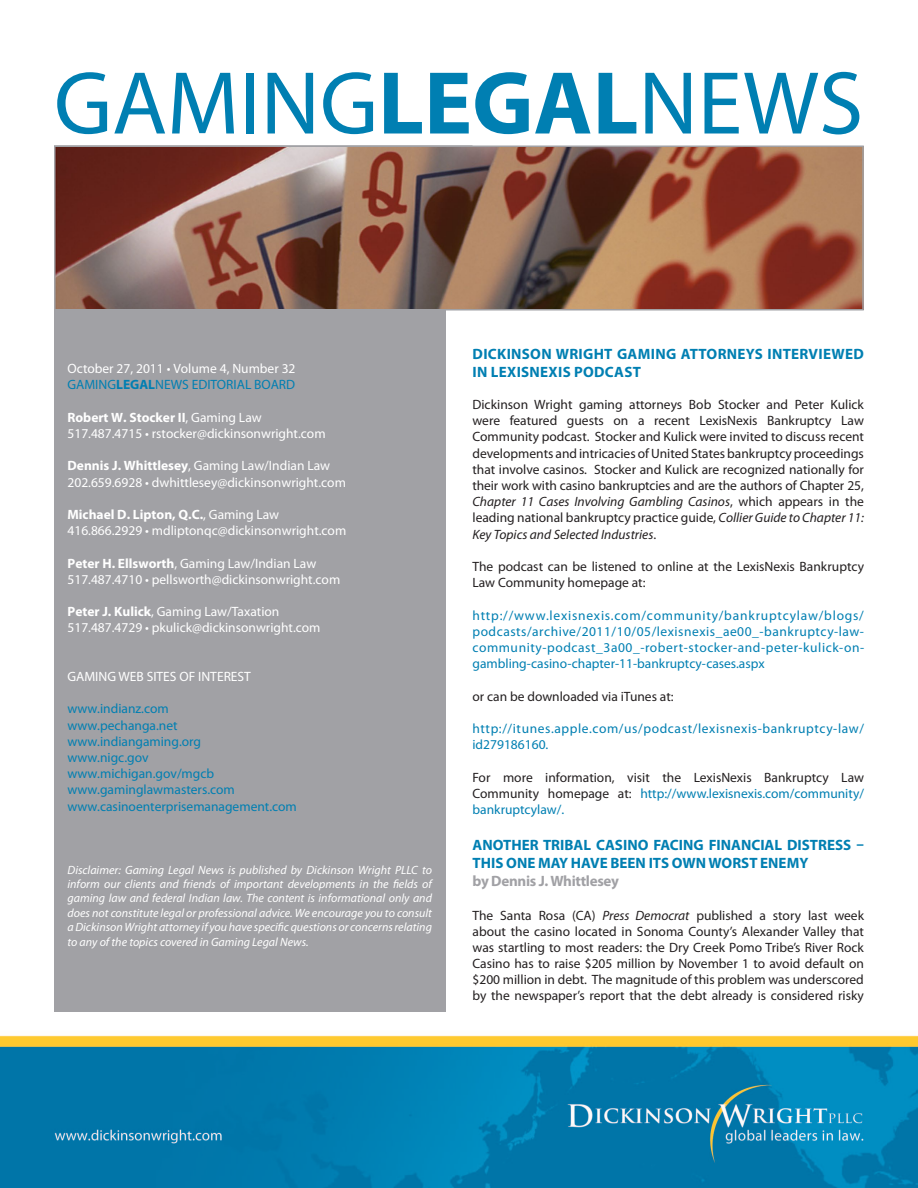
<style>
.page{position:relative;width:918px;height:1188px;background:#fff}
.page>*{position:absolute;margin:0;border:0;box-sizing:border-box;transform-origin:0 0}
.t1{font:90px "Myriad Pro";color:#007fb2}
.t2{font:700 15px/18px "Myriad Pro";color:#007fb2}
.t3{font:700 15px/18px "Myriad Pro";letter-spacing:.02em;color:#007fb2}
.t4{font:700 15px "Myriad Pro";letter-spacing:-.02em;color:#a1a1a5}
.t5{font:13.5px/16.2px "Myriad Pro";color:#231f20;text-align:justify}
.t6{font:13.5px/16.2px "Myriad Pro";color:#007fb2;text-align:justify}
.t7{font:13.5px "Myriad Pro";color:#fff}
.t8{font:13.5px/16.2px "Myriad Pro";letter-spacing:.045em;color:#007fb2}
.t9{font:700 13.5px "Myriad Pro";color:#fff}
.t10{font:italic 12px/14.4px "Myriad Pro";color:#fff;text-align:justify}
.s1{font-weight:700}
.s2{font-weight:400}
.s3{font-style:italic}
.s4{color:#007fb2}
</style>
<div class="page">
<img style="left:0;top:145px;width:918px;height:1043px">
<div style="left:54px;top:310px;width:392px;height:702px;background:#a1a1a5"></div>
<img style="left:57px;top:149px;width:804px;height:158px">
<div style="left:54px;top:146px;width:810px;height:164px;border:2px solid #a1a1a5"></div>
<p class="t1" style="left:54px;top:48px;width:811px">GAMING<span class="s1">LEGAL</span>NEWS</p>
<p class="t7" style="left:68px;top:360px;width:230px">October 27, 2011 • Volume 4, Number 32</p>
<p class="t6" style="left:68px;top:377px;width:229px">GAMING<span class="s1">LEGAL</span>NEWS EDITORIAL BOARD</p>
<p class="t9" style="left:68px;top:408px;width:196px">Robert W. Stocker II<span class="s2">, Gaming Law</span></p>
<p class="t7" style="left:68px;top:425px;width:260px">517.487.4715 • rstocker@dickinsonwright.com</p>
<p class="t7" style="left:68px;top:458px;width:264px"><span class="s1">Dennis J. Whittlesey</span>, Gaming Law/Indian Law</p>
<p class="t7" style="left:68px;top:474px;width:280px">202.659.6928 • dwhittlesey@dickinsonwright.com</p>
<p class="t9" style="left:68px;top:506px;width:213px">Michael D. Lipton, Q.C.<span class="s2">, Gaming Law</span></p>
<p class="t7" style="left:68px;top:522px;width:280px">416.866.2929 • mdliptonqc@dickinsonwright.com</p>
<p class="t7" style="left:68px;top:555px;width:250px"><span class="s1">Peter H. Ellsworth</span>, Gaming Law/Indian Law</p>
<p class="t7" style="left:68px;top:571px;width:274px">517.487.4710 • pellsworth@dickinsonwright.com</p>
<p class="t7" style="left:68px;top:603px;width:213px"><span class="s1">Peter J. Kulick</span>, Gaming Law/Taxation</p>
<p class="t7" style="left:68px;top:620px;width:255px">517.487.4729 • pkulick@dickinsonwright.com</p>
<p class="t7" style="left:68px;top:668px;width:185px">GAMING WEB SITES OF INTEREST</p>
<p class="t6" style="left:68px;top:701px;width:103px">www.indianz.com</p>
<p class="t6" style="left:68px;top:717px;width:112px">www.pechanga.net</p>
<p class="t6" style="left:68px;top:733px;width:135px">www.indiangaming.org</p>
<p class="t6" style="left:68px;top:749px;width:83px">www.nigc.gov</p>
<p class="t6" style="left:68px;top:765px;width:148px">www.michigan.gov/mgcb</p>
<p class="t6" style="left:68px;top:782px;width:169px">www.gaminglawmasters.com</p>
<p class="t6" style="left:68px;top:798px;width:231px">www.casinoenterprisemanagement.com</p>
<p class="t10" style="left:68px;top:862px;width:366px">Disclaimer: Gaming Legal News is published by Dickinson Wright PLLC to inform our clients and friends of important developments in the fields of gaming law and federal Indian law. The content is informational only and does not constitute legal or professional advice. We encourage you to consult a Dickinson Wright attorney if you have specific questions or concerns relating to any of the topics covered in Gaming Legal News.</p>
<p class="t3" style="left:473px;top:344px;width:393px">DICKINSON WRIGHT GAMING ATTORNEYS INTERVIEWED<br>IN LEXISNEXIS PODCAST</p>
<p class="t5" style="left:472px;top:396px;width:393px">Dickinson Wright gaming attorneys Bob Stocker and Peter Kulick were featured guests on a recent LexisNexis Bankruptcy Law Community podcast. Stocker and Kulick were invited to discuss recent developments and intricacies of United States bankruptcy proceedings that involve casinos. Stocker and Kulick are recognized nationally for their work with casino bankruptcies and are the authors of Chapter 25, <span class="s3">Chapter 11 Cases Involving Gambling Casinos</span>, which appears in the leading national bankruptcy practice guide, <span class="s3">Collier Guide to Chapter 11:<br>Key Topics and Selected Industries</span>.</p>
<p class="t5" style="left:472px;top:558px;width:393px">The podcast can be listened to online at the LexisNexis Bankruptcy<br>Law Community homepage at:</p>
<p class="t6" style="left:472px;top:607px;width:393px">http://www.lexisnexis.com/community/bankruptcylaw/blogs/ podcasts/archive/2011/10/05/lexisnexis_ae00_-bankruptcy-law&shy;community-podcast_3a00_-robert-stocker-and-peter-kulick-on&shy;gambling-casino-chapter-11-bankruptcy-cases.aspx</p>
<p class="t5" style="left:472px;top:688px;width:203px">or can be downloaded via iTunes at:</p>
<p class="t8" style="left:472px;top:720px;width:393px">http://itunes.apple.com/us/podcast/lexisnexis-bankruptcy-law/ id279186160.</p>
<p class="t5" style="left:472px;top:769px;width:393px">For more information, visit the LexisNexis Bankruptcy Law Community homepage at: <span class="s4">http://www.lexisnexis.com/community/ bankruptcylaw/.</span></p>
<p class="t2" style="left:473px;top:835px;width:393px">ANOTHER TRIBAL CASINO FACING FINANCIAL DISTRESS –<br>THIS ONE MAY HAVE BEEN ITS OWN WORST ENEMY</p>
<p class="t4" style="left:472px;top:871px;width:148px">by Dennis J. Whittlesey</p>
<p class="t5" style="left:472px;top:907px;width:393px">The Santa Rosa (CA) <span class="s3">Press Democrat</span> published a story last week about the casino located in Sonoma County’s Alexander Valley that was startling to most readers: the Dry Creek Pomo Tribe’s River Rock Casino has to raise $205 million by November 1 to avoid default on $200 million in debt. The magnitude of this problem was underscored by the newspaper’s report that the debt already is considered risky</p>
</div>
